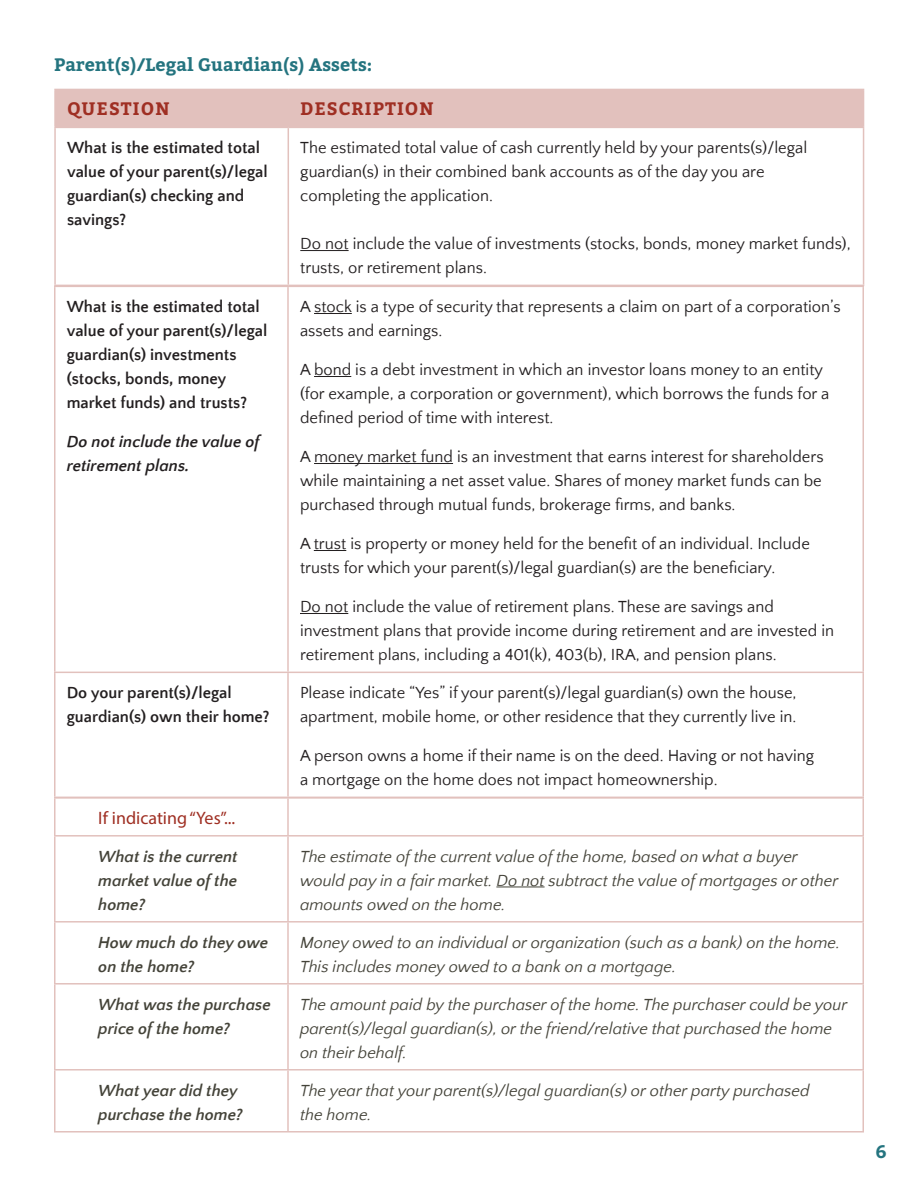
<style>
.page{position:relative;width:918px;height:1188px;background:#fff}
.page>*{position:absolute;margin:0;border:0;box-sizing:border-box;transform-origin:0 0}
.t1{font:700 18px "Bitter";color:#24747f}
.t2{font:18px "Myriad Pro";color:#9f2f23}
.Gold_heading_bold{font:700 18px "Bitter";letter-spacing:.06em;color:#9f2f23}
.t3{font:16.5px/24px "Quattrocento Sans";color:#231f20}
.t4{font:italic 16.5px/24px "Quattrocento Sans";color:#444339}
.t5{font:700 16.5px/24px "Quattrocento Sans";color:#231f20}
.t6{font:italic 700 16.5px/24px "Quattrocento Sans";color:#444339}
.t7{font:italic 700 16.5px/24px "Quattrocento Sans";color:#231f20}
</style>
<div class="page">
<div style="left:56px;top:90px;width:807px;height:37px;background:#e2c1bd"></div>
<hr style="left:54px;top:89px;width:234px;height:1px;background:#e2c1bd">
<hr style="left:54px;top:90px;width:2px;height:37px;background:#e2c1bd">
<hr style="left:288px;top:89px;width:576px;height:1px;background:#e2c1bd">
<hr style="left:288px;top:90px;width:1px;height:37px;background:#e2c1bd">
<hr style="left:863px;top:90px;width:1px;height:37px;background:#e2c1bd">
<hr style="left:54px;top:127px;width:234px;height:1px;background:#e2c1bd">
<hr style="left:54px;top:128px;width:2px;height:157px;background:#e2c1bd">
<hr style="left:288px;top:127px;width:576px;height:1px;background:#e2c1bd">
<hr style="left:288px;top:128px;width:1px;height:157px;background:#e2c1bd">
<hr style="left:863px;top:128px;width:1px;height:157px;background:#e2c1bd">
<hr style="left:54px;top:285px;width:234px;height:1px;background:#e2c1bd">
<hr style="left:288px;top:285px;width:576px;height:1px;background:#e2c1bd">
<hr style="left:300px;top:250px;width:49px;height:1px;background:#231f20">
<hr style="left:54px;top:797px;width:234px;height:2px;background:#e2c1bd">
<hr style="left:54px;top:799px;width:2px;height:36px;background:#e2c1bd">
<hr style="left:288px;top:797px;width:576px;height:2px;background:#e2c1bd">
<hr style="left:287px;top:799px;width:2px;height:36px;background:#e2c1bd">
<hr style="left:862px;top:799px;width:2px;height:36px;background:#e2c1bd">
<hr style="left:54px;top:835px;width:234px;height:2px;background:#e2c1bd">
<hr style="left:54px;top:837px;width:2px;height:84px;background:#e2c1bd">
<hr style="left:288px;top:835px;width:576px;height:2px;background:#e2c1bd">
<hr style="left:287px;top:837px;width:2px;height:84px;background:#e2c1bd">
<hr style="left:862px;top:837px;width:2px;height:84px;background:#e2c1bd">
<hr style="left:54px;top:921px;width:234px;height:2px;background:#e2c1bd">
<hr style="left:54px;top:923px;width:2px;height:60px;background:#e2c1bd">
<hr style="left:288px;top:921px;width:576px;height:2px;background:#e2c1bd">
<hr style="left:287px;top:923px;width:2px;height:60px;background:#e2c1bd">
<hr style="left:862px;top:923px;width:2px;height:60px;background:#e2c1bd">
<hr style="left:54px;top:983px;width:234px;height:2px;background:#e2c1bd">
<hr style="left:54px;top:985px;width:2px;height:84px;background:#e2c1bd">
<hr style="left:288px;top:983px;width:576px;height:2px;background:#e2c1bd">
<hr style="left:287px;top:985px;width:2px;height:84px;background:#e2c1bd">
<hr style="left:862px;top:985px;width:2px;height:84px;background:#e2c1bd">
<hr style="left:54px;top:1069px;width:234px;height:2px;background:#e2c1bd">
<hr style="left:54px;top:1071px;width:2px;height:60px;background:#e2c1bd">
<hr style="left:288px;top:1069px;width:576px;height:2px;background:#e2c1bd">
<hr style="left:287px;top:1071px;width:2px;height:60px;background:#e2c1bd">
<hr style="left:862px;top:1071px;width:2px;height:60px;background:#e2c1bd">
<hr style="left:54px;top:1131px;width:234px;height:2px;background:#e2c1bd">
<hr style="left:288px;top:1131px;width:576px;height:2px;background:#e2c1bd">
<hr style="left:496px;top:887px;width:49px;height:1px;background:#444339">
<hr style="left:54px;top:286px;width:234px;height:1px;background:#e2c1bd">
<hr style="left:54px;top:287px;width:2px;height:385px;background:#e2c1bd">
<hr style="left:288px;top:286px;width:576px;height:1px;background:#e2c1bd">
<hr style="left:287px;top:287px;width:2px;height:385px;background:#e2c1bd">
<hr style="left:862px;top:287px;width:2px;height:385px;background:#e2c1bd">
<hr style="left:54px;top:672px;width:234px;height:1px;background:#e2c1bd">
<hr style="left:54px;top:673px;width:2px;height:124px;background:#e2c1bd">
<hr style="left:288px;top:672px;width:576px;height:1px;background:#e2c1bd">
<hr style="left:287px;top:673px;width:2px;height:124px;background:#e2c1bd">
<hr style="left:862px;top:673px;width:2px;height:124px;background:#e2c1bd">
<hr style="left:314px;top:313px;width:38px;height:1px;background:#231f20">
<hr style="left:314px;top:376px;width:37px;height:1px;background:#231f20">
<hr style="left:314px;top:463px;width:139px;height:1px;background:#231f20">
<hr style="left:314px;top:550px;width:32px;height:1px;background:#231f20">
<hr style="left:300px;top:613px;width:48px;height:1px;background:#231f20">
<p class="t1" style="left:54px;top:54px;width:320px">Parent(s)/Legal Guardian(s) Assets:</p>
<p class="Gold_heading_bold" style="left:67px;top:98px;width:104px">QUESTION</p>
<p class="Gold_heading_bold" style="left:300px;top:98px;width:135px">DESCRIPTION</p>
<p class="t5" style="left:67px;top:137px;width:202px">What is the estimated total value of your parent(s)/legal guardian(s) checking and savings?</p>
<p class="t3" style="left:300px;top:137px;width:509px">The estimated total value of cash currently held by your parents(s)/legal guardian(s) in their combined bank accounts as of the day you are completing the application.</p>
<p class="t3" style="left:300px;top:233px;width:552px">Do not include the value of investments (stocks, bonds, money market funds), trusts, or retirement plans.</p>
<p class="t5" style="left:67px;top:295px;width:202px">What is the estimated total value of your parent(s)/legal guardian(s) investments</p>
<p class="t5" style="left:67px;top:367px;width:161px">(stocks, bonds, money</p>
<p class="t5" style="left:67px;top:391px;width:182px">market funds) and trusts?</p>
<p class="t7" style="left:67px;top:430px;width:194px">Do not include the value of retirement plans.</p>
<p class="t3" style="left:300px;top:295px;width:542px">A stock is a type of security that represents a claim on part of a corporation’s assets and earnings.</p>
<p class="t3" style="left:300px;top:358px;width:531px">A bond is a debt investment in which an investor loans money to an entity (for example, a corporation or government), which borrows the funds for a defined period of time with interest.</p>
<p class="t3" style="left:300px;top:445px;width:525px;text-align:justify">A money market fund is an investment that earns interest for shareholders while maintaining a net asset value. Shares of money market funds can be purchased through mutual funds, brokerage firms, and banks.</p>
<p class="t3" style="left:300px;top:532px;width:511px">A trust is property or money held for the benefit of an individual. Include trusts for which your parent(s)/legal guardian(s) are the beneficiary.</p>
<p class="t3" style="left:300px;top:595px;width:475px">Do not include the value of retirement plans. These are savings and</p>
<p class="t3" style="left:300px;top:619px;width:536px">investment plans that provide income during retirement and are invested in retirement plans, including a 401(k), 403(b), IRA, and pension plans.</p>
<p class="t5" style="left:67px;top:681px;width:204px">Do your parent(s)/legal guardian(s) own their home?</p>
<p class="t3" style="left:300px;top:681px;width:498px">Please indicate “Yes” if your parent(s)/legal guardian(s) own the house,</p>
<p class="t3" style="left:300px;top:705px;width:498px">apartment, mobile home, or other residence that they currently live in.</p>
<p class="t3" style="left:300px;top:744px;width:516px">A person owns a home if their name is on the deed. Having or not having</p>
<p class="t3" style="left:300px;top:768px;width:419px">a mortgage on the home does not impact homeownership.</p>
<p class="t2" style="left:98px;top:807px;width:139px">If indicating “Yes”...</p>
<p class="t6" style="left:98px;top:845px;width:141px;text-align:justify">What is the current market value of the home?</p>
<p class="t4" style="left:300px;top:845px;width:540px">The estimate of the current value of the home, based on what a buyer would pay in a fair market. Do not subtract the value of mortgages or other amounts owed on the home.</p>
<p class="t6" style="left:98px;top:931px;width:172px">How much do they owe on the home?</p>
<p class="t4" style="left:300px;top:931px;width:541px">Money owed to an individual or organization (such as a bank) on the home.<br>This includes money owed to a bank on a mortgage.</p>
<p class="t6" style="left:98px;top:993px;width:174px">What was the purchase price of the home?</p>
<p class="t4" style="left:300px;top:993px;width:549px">The amount paid by the purchaser of the home. The purchaser could be your parent(s)/legal guardian(s), or the friend/relative that purchased the home on their behalf.</p>
<p class="t6" style="left:98px;top:1079px;width:141px">What year did they</p>
<p class="t6" style="left:98px;top:1103px;width:146px">purchase the home?</p>
<p class="t4" style="left:300px;top:1079px;width:511px">The year that your parent(s)/legal guardian(s) or other party purchased</p>
<p class="t4" style="left:300px;top:1103px;width:73px">the home.</p>
<p class="t1" style="left:875px;top:1141px;width:13px">6</p>
</div>
